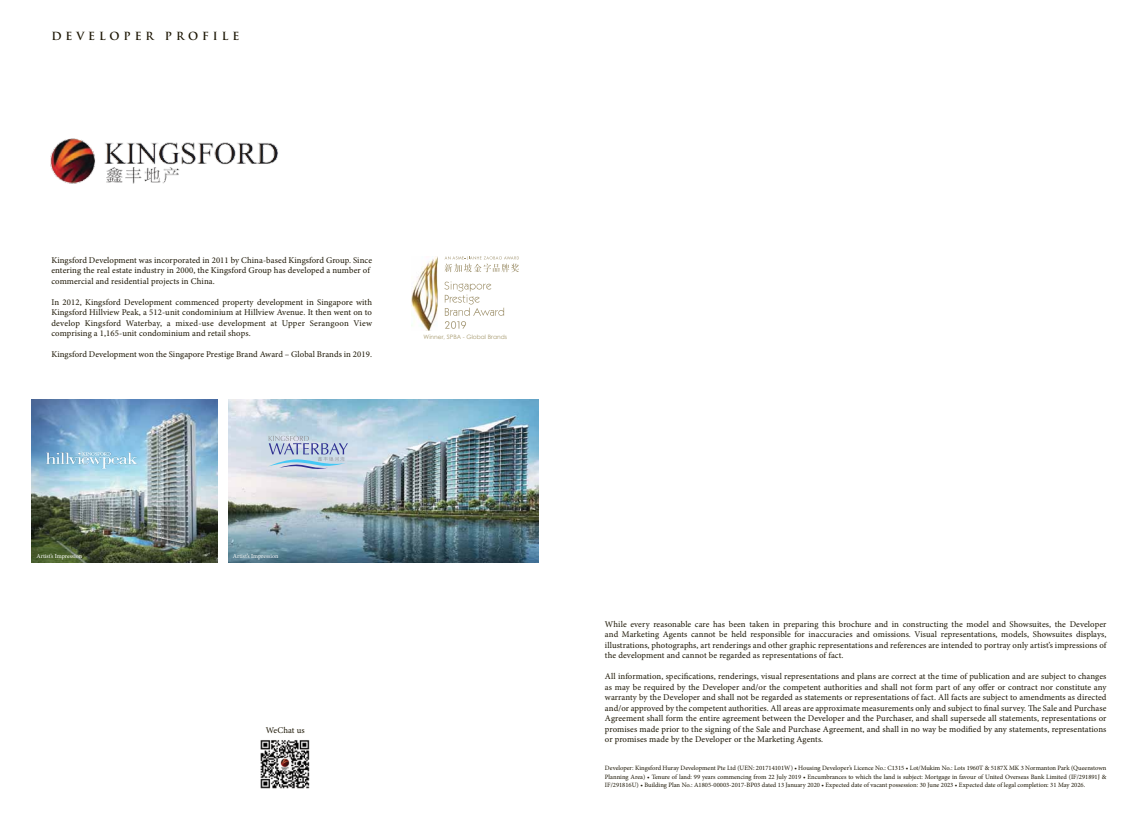
<style>
.page{position:relative;width:1141px;height:819px;background:#fff}
.page>*{position:absolute;margin:0;border:0;box-sizing:border-box;transform-origin:0 0}
.t1{font:700 10.94px "Trajan Pro";letter-spacing:.36em;color:#1c1604}
.t2{font:8.75px/10.5px "Minion Pro";letter-spacing:.005em;color:#1c1604;text-align:justify}
.t3{font:6.56px/8.8px "Minion Pro";color:#1c1604;text-align:justify}
.t4{font:6.12px "Minion Pro";letter-spacing:-.005em;color:#fff}
.t5{font:5.95px "Century Gothic";color:#a6996e}
</style>
<div class="page">
<img style="left:50px;top:138px;width:228px;height:46px">
<img style="left:411px;top:256px;width:27px;height:74px">
<svg style="left:445px;top:256px;width:74px;height:16px"></svg>
<svg style="left:444px;top:281px;width:60px;height:48px"></svg>
<img style="left:229px;top:400px;width:310px;height:162px">
<svg style="left:268px;top:436px;width:80px;height:33px;background:#b2c4db"></svg>
<img style="left:32px;top:400px;width:186px;height:162px">
<img style="left:42px;top:450px;width:98px;height:19px">
<img style="left:260px;top:740px;width:50px;height:49px">
<p class="t1" style="left:51px;top:30px;width:189px">DEVELOPER PROFILE</p>
<p class="t2" style="left:51px;top:254px;width:322px;text-align:left">Kingsford Development was incorporated in 2011 by China-based Kingsford Group. Since entering the real estate industry in 2000, the Kingsford Group has developed a number of commercial and residential projects in China.</p>
<p class="t2" style="left:51px;top:296px;width:322px">In 2012, Kingsford Development commenced property development in Singapore with Kingsford Hillview Peak, a 512-unit condominium at Hillview Avenue. It then went on to develop Kingsford Waterbay, a mixed-use development at Upper Serangoon View comprising a 1,165-unit condominium and retail shops.</p>
<p class="t2" style="left:51px;top:349px;width:322px">Kingsford Development won the Singapore Prestige Brand Award – Global Brands in 2019.</p>
<p class="t5" style="left:424px;top:333px;width:85px">Winner, SPBA - Global Brands</p>
<p class="t4" style="left:36px;top:551px;width:47px">Artist’s Impression</p>
<p class="t4" style="left:233px;top:551px;width:47px">Artist’s Impression</p>
<p class="t2" style="left:266px;top:725px;width:40px">WeChat us</p>
<p class="t2" style="left:605px;top:618px;width:503px">While every reasonable care has been taken in preparing this brochure and in constructing the model and Showsuites, the Developer and Marketing Agents cannot be held responsible for inaccuracies and omissions. Visual representations, models, Showsuites displays, illustrations, photographs, art renderings and other graphic representations and references are intended to portray only artist’s impressions of the development and cannot be regarded as representations of fact.</p>
<p class="t2" style="left:605px;top:671px;width:503px">All information, specifications, renderings, visual representations and plans are correct at the time of publication and are subject to changes as may be required by the Developer and/or the competent authorities and shall not form part of any offer or contract nor constitute any warranty by the Developer and shall not be regarded as statements or representations of fact. All facts are subject to amendments as directed and/or approved by the competent authorities. All areas are approximate measurements only and subject to final survey. The Sale and Purchase Agreement shall form the entire agreement between the Developer and the Purchaser, and shall supersede all statements, representations or promises made prior to the signing of the Sale and Purchase Agreement, and shall in no way be modified by any statements, representations or promises made by the Developer or the Marketing Agents.</p>
<p class="t3" style="left:605px;top:763px;width:503px">Developer: Kingsford Huray Development Pte Ltd (UEN: 201714101W) • Housing Developer’s Licence No.: C1315 • Lot/Mukim No.: Lots 1960T &amp; 5187X MK 3 Normanton Park (Queenstown Planning Area) • Tenure of land: 99 years commencing from 22 July 2019 • Encumbrances to which the land is subject: Mortgage in favour of United Overseas Bank Limited (IF/291891J &amp; IF/291816U) • Building Plan No.: A1805-00003-2017-BP03 dated 13 January 2020 • Expected date of vacant possession: 30 June 2023 • Expected date of legal completion: 31 May 2026.</p>
</div>
